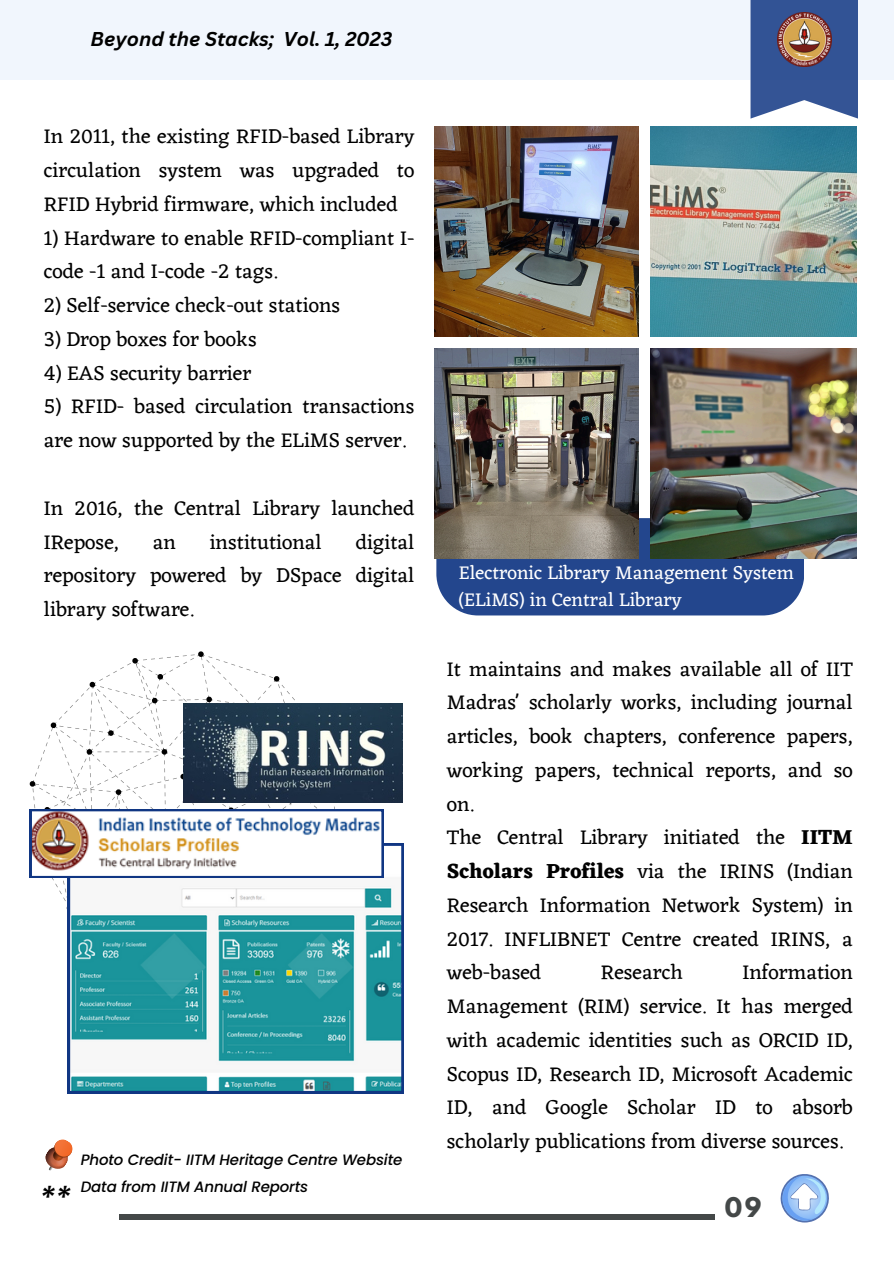
<style>
.page{position:relative;width:894px;height:1264px;background:#fff}
.page>*{position:absolute;margin:0;border:0;box-sizing:border-box;transform-origin:0 0}
.t1{font:italic 500 31.5px "Poppins";color:#000}
.t2{font:700 24px "League Spartan";color:#444848}
.t3{font:21px/33.8px "Eczar";color:#000}
.t4{font:19.5px/27px "Eczar";color:#fff}
.t5{font:italic 700 19.5px "Canva Sans";color:#000}
.t6{font:italic 500 15px "Poppins";letter-spacing:-.01em;color:#000}
.s1{font-weight:700}
</style>
<div class="page">
<svg style="left:68px;top:843px;width:335px;height:250px"></svg>
<div style="left:436px;top:518px;width:368px;height:97px;background:#23468d"></div>
<img style="left:434px;top:126px;width:204px;height:211px">
<img style="left:650px;top:126px;width:206px;height:211px">
<img style="left:434px;top:348px;width:204px;height:210px">
<img style="left:650px;top:348px;width:206px;height:210px">
<div style="left:0;top:0;width:893px;height:80px;background:#edf4fd"></div>
<svg style="left:750px;top:0;width:107px;height:118px;background:#47649f"></svg>
<img style="left:777px;top:12px;width:54px;height:54px">
<div style="left:119px;top:1213px;width:595px;height:6px;background:#444848"></div>
<svg style="left:780px;top:1174px;width:49px;height:49px"></svg>
<svg style="left:30px;top:651px;width:353px;height:309px"></svg>
<img style="left:183px;top:703px;width:220px;height:99px">
<svg style="left:45px;top:1139px;width:28px;height:32px"></svg>
<h2 class="t5" style="left:91px;top:25px;width:303px">Beyond the Stacks; Vol. 1, 2023</h2>
<p class="t3" style="left:44px;top:119px;width:372px;text-align:justify">In 2011, the existing RFID-based Library circulation system was upgraded to RFID Hybrid firmware, which included</p>
<h2 class="t3" style="left:44px;top:220px;width:372px">1) Hardware to enable RFID-compliant I&shy;code -1 and I-code -2 tags.</h2>
<h2 class="t3" style="left:44px;top:288px;width:298px">2) Self-service check-out stations</h2>
<h2 class="t3" style="left:44px;top:322px;width:214px">3) Drop boxes for books</h2>
<h2 class="t3" style="left:44px;top:355px;width:209px">4) EAS security barrier</h2>
<p class="t3" style="left:44px;top:389px;width:372px">5) RFID- based circulation transactions are now supported by the ELiMS server.</p>
<p class="t3" style="left:44px;top:490px;width:372px">In 2016, the Central Library launched<br>IRepose,</p>
<p class="t3" style="left:44px;top:524px;width:372px;text-align:justify;text-indent:312px">digital repository powered by DSpace digital library software.</p>
<p class="t3" style="left:153px;top:524px;width:25px">an</p>
<p class="t3" style="left:210px;top:524px;width:114px">institutional</p>
<p class="t6" style="left:81px;top:1148px;width:323px">Photo Credit- IITM Heritage Centre Website</p>
<p class="t1" style="left:40px;top:1175px;width:33px">**</p>
<p class="t6" style="left:81px;top:1176px;width:229px">Data from IITM Annual Reports</p>
<h2 class="t4" style="left:458px;top:558px;width:336px">Electronic Library Management System (ELiMS) in Central Library</h2>
<p class="t3" style="left:446px;top:651px;width:407px">It maintains and makes available all of IIT Madras' scholarly works, including journal articles, book chapters, conference papers, working papers, technical reports, and so on.<br>The Central Library initiated the <span class="s1">IITM Scholars Profiles</span> via the IRINS (Indian Research Information Network System) in 2017. INFLIBNET Centre created IRINS, a web-based</p>
<p class="t3" style="left:446px;top:955px;width:407px;text-align:justify;text-indent:295px">Information Management (RIM) service. It has merged with academic identities such as ORCID ID, Scopus ID, Research ID, Microsoft Academic ID, and Google Scholar ID to absorb scholarly publications from diverse sources.</p>
<p class="t3" style="left:600px;top:955px;width:83px">Research</p>
<p class="t2" style="left:724px;top:1195px;width:38px">09</p>
</div>
